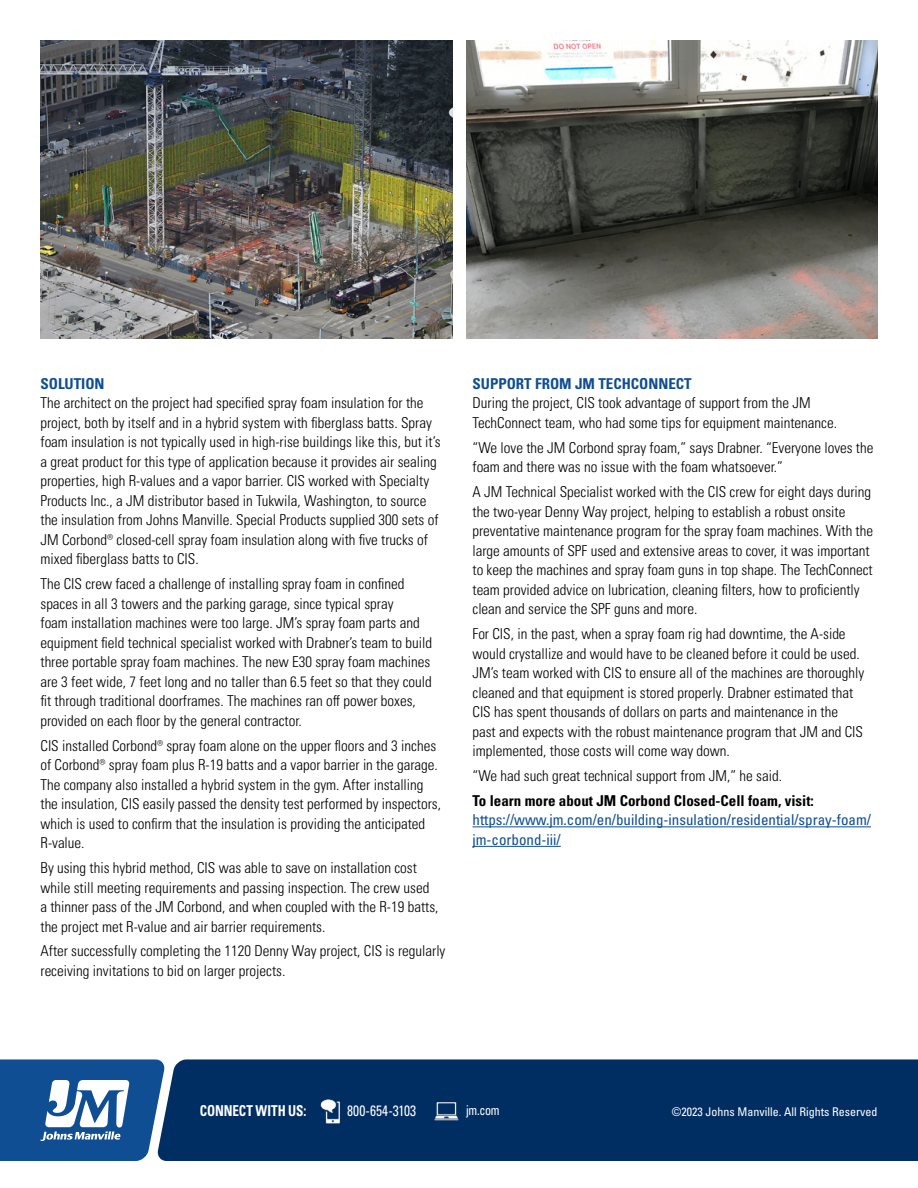
<style>
.page{position:relative;width:918px;height:1188px;background:#fff}
.page>*{position:absolute;margin:0;border:0;box-sizing:border-box;transform-origin:0 0}
.t1{font:300 condensed 15px/19.5px "Univers LT Pro";color:#000}
.t2{font:condensed 15px/19.5px "Univers LT Pro";color:#0f4e92}
.t3{font:700 condensed 15px "Univers LT Pro";color:#000}
.t4{font:700 condensed 15px "Univers LT Pro";color:#0f4e92}
.t5{font:700 condensed 15px "Univers LT Pro";letter-spacing:-.005em;color:#fff;scale:.88 1}
.elisa_body_copy{font:condensed 15px "Univers LT Pro";letter-spacing:.01em;color:#fff;scale:.9 1}
.elisa_body_copy-2{font:condensed 13.5px "Univers LT Pro";color:#fff;scale:.9 1}
.t6{font:condensed 12px "Univers LT Pro";color:#fff}
</style>
<div class="page">
<div style="left:166px;top:1059px;width:752px;height:102px;background:#002d62"></div>
<hr style="left:472px;top:826px;width:399px;height:1px;background:#0f4e92">
<hr style="left:472px;top:846px;width:89px;height:1px;background:#0f4e92">
<img style="left:40px;top:40px;width:412px;height:299px">
<img style="left:466px;top:40px;width:412px;height:299px">
<svg style="left:0;top:1059px;width:166px;height:102px"></svg>
<img style="left:315px;top:1099px;width:32px;height:24px">
<img style="left:431px;top:1100px;width:30px;height:23px">
<p class="t4" style="left:40px;top:374px;width:66px">SOLUTION</p>
<p class="t1" style="left:40px;top:393px;width:402px">The architect on the project had specified spray foam insulation for the project, both by itself and in a hybrid system with fiberglass batts. Spray foam insulation is not typically used in high-rise buildings like this, but it’s a great product for this type of application because it provides air sealing properties, high R-values and a vapor barrier. CIS worked with Specialty Products Inc., a JM distributor based in Tukwila, Washington, to source the insulation from Johns Manville. Special Products supplied 300 sets of JM Corbond® closed-cell spray foam insulation along with five trucks of mixed fiberglass batts to CIS.</p>
<p class="t1" style="left:40px;top:573px;width:393px">The CIS crew faced a challenge of installing spray foam in confined spaces in all 3 towers and the parking garage, since typical spray<br>foam installation machines were too large. JM’s spray foam parts and equipment field technical specialist worked with Drabner’s team to build three portable spray foam machines. The new E30 spray foam machines are 3 feet wide, 7 feet long and no taller than 6.5 feet so that they could fit through traditional doorframes. The machines ran off power boxes, provided on each floor by the general contractor.</p>
<p class="t1" style="left:40px;top:735px;width:402px">CIS installed Corbond® spray foam alone on the upper floors and 3 inches of Corbond® spray foam plus R-19 batts and a vapor barrier in the garage.<br>The company also installed a hybrid system in the gym. After installing the insulation, CIS easily passed the density test performed by inspectors, which is used to confirm that the insulation is providing the anticipated R-value.</p>
<p class="t1" style="left:40px;top:857px;width:400px">By using this hybrid method, CIS was able to save on installation cost while still meeting requirements and passing inspection. The crew used a thinner pass of the JM Corbond, and when coupled with the R-19 batts, the project met R-value and air barrier requirements.</p>
<p class="t1" style="left:40px;top:941px;width:407px">After successfully completing the 1120 Denny Way project, CIS is regularly receiving invitations to bid on larger projects.</p>
<p class="t4" style="left:472px;top:374px;width:221px">SUPPORT FROM JM TECHCONNECT</p>
<p class="t1" style="left:472px;top:393px;width:366px">During the project, CIS took advantage of support from the JM<br>TechConnect team, who had some tips for equipment maintenance.</p>
<p class="t1" style="left:472px;top:437px;width:402px">“We love the JM Corbond spray foam,” says Drabner. “Everyone loves the foam and there was no issue with the foam whatsoever.”</p>
<p class="t1" style="left:472px;top:481px;width:402px">A JM Technical Specialist worked with the CIS crew for eight days during the two-year Denny Way project, helping to establish a robust onsite preventative maintenance program for the spray foam machines. With the large amounts of SPF used and extensive areas to cover, it was important to keep the machines and spray foam guns in top shape. The TechConnect team provided advice on lubrication, cleaning filters, how to proficiently clean and service the SPF guns and more.</p>
<p class="t1" style="left:472px;top:623px;width:393px">For CIS, in the past, when a spray foam rig had downtime, the A-side would crystallize and would have to be cleaned before it could be used.<br>JM’s team worked with CIS to ensure all of the machines are thoroughly cleaned and that equipment is stored properly. Drabner estimated that CIS has spent thousands of dollars on parts and maintenance in the past and expects with the robust maintenance program that JM and CIS implemented, those costs will come way down.</p>
<p class="t1" style="left:472px;top:765px;width:311px">“We had such great technical support from JM,” he said.</p>
<p class="t3" style="left:472px;top:791px;width:343px">To learn more about JM Corbond Closed-Cell foam, visit:</p>
<p class="t2" style="left:472px;top:810px;width:400px">https://www.jm.com/en/building-insulation/residential/spray-foam/ jm-corbond-iii/</p>
<p class="t5" style="left:200px;top:1101px;width:123px">CONNECT WITH US:</p>
<p class="elisa_body_copy" style="left:347px;top:1101px;width:78px">800-654-3103</p>
<p class="elisa_body_copy-2" style="left:466px;top:1102px;width:39px">jm.com</p>
<p class="t6" style="left:672px;top:1105px;width:207px">©2023 Johns Manville. All Rights Reserved</p>
</div>
